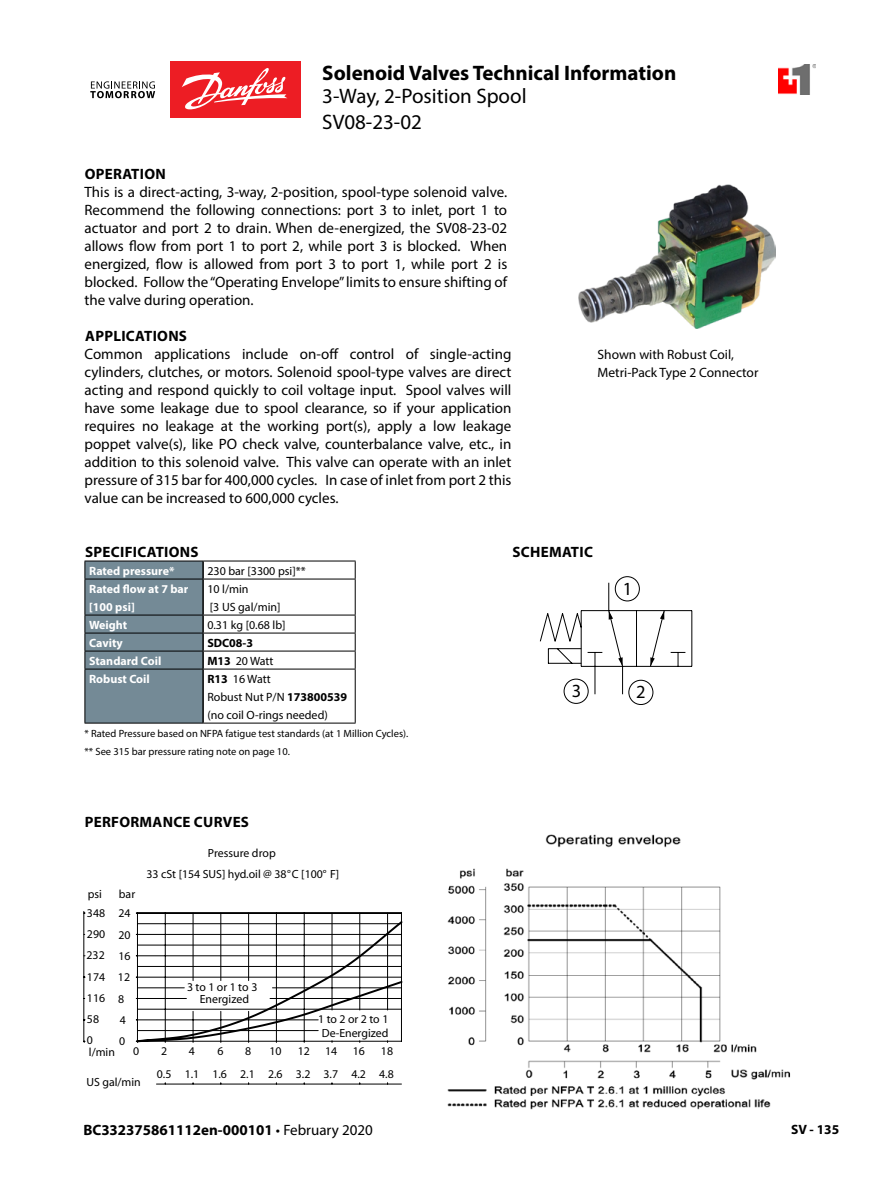
<style>
.page{position:relative;width:893px;height:1191px;background:#fff}
.page>*{position:absolute;margin:0;border:0;box-sizing:border-box;transform-origin:0 0}
.t1{font:700 21px "Myriad Pro";color:#000}
.t2{font:21px/25.5px "Myriad Pro";color:#000}
.t3{font:18.6px "Myriad Ringers";color:#000}
.t4{font:15px/18px "Myriad Pro";color:#000;text-align:justify}
.t5{font:700 15px "Myriad Pro";letter-spacing:.02em;color:#000}
.t6{font:700 15px "Myriad Pro";color:#000}
.t7{font:13.5px/18px "Myriad Pro";color:#000}
.t8{font:700 13.5px "Myriad Pro";color:#000}
.t9{font:12px/18px "Myriad Pro";color:#000}
.t10{font:700 12px/18px "Myriad Pro";color:#fff}
.t11{font:700 12px "Myriad Pro";color:#000}
.t12{font:11.85px/12.3px "Myriad";color:#000;text-align:center}
.t13{font:10.5px/18px "Myriad Pro";color:#000}
.s1{font-weight:700}
.s2{font-weight:400}
</style>
<div class="page">
<img style="left:779px;top:65px;width:37px;height:30px">
<div style="left:170px;top:61px;width:130px;height:57px;background:#ed1d24"></div>
<svg style="left:90px;top:81px;width:65px;height:17px"></svg>
<svg style="left:182px;top:68px;width:105px;height:42px"></svg>
<hr style="left:156px;top:1083px;width:245px;height:1px;background:#000">
<hr style="left:84px;top:911px;width:1px;height:130px;background:#000">
<hr style="left:401px;top:913px;width:1px;height:128px;background:#000">
<hr style="left:137px;top:913px;width:1px;height:128px;background:#000">
<hr style="left:304px;top:913px;width:1px;height:128px;background:#000">
<hr style="left:276px;top:913px;width:1px;height:128px;background:#000">
<hr style="left:165px;top:913px;width:1px;height:128px;background:#000">
<hr style="left:137px;top:912px;width:264px;height:1px;background:#000">
<hr style="left:248px;top:913px;width:1px;height:67px;background:#000">
<hr style="left:221px;top:913px;width:1px;height:67px;background:#000">
<hr style="left:193px;top:913px;width:1px;height:67px;background:#000">
<hr style="left:387px;top:913px;width:1px;height:97px;background:#000">
<hr style="left:359px;top:913px;width:1px;height:97px;background:#000">
<svg style="left:135px;top:919px;width:267px;height:124px"></svg>
<hr style="left:332px;top:913px;width:1px;height:97px;background:#000">
<hr style="left:137px;top:1030px;width:181px;height:1px;background:#000">
<svg style="left:540px;top:576px;width:152px;height:129px"></svg>
<hr style="left:203px;top:560px;width:153px;height:1px;background:#000">
<svg style="left:355px;top:561px;width:1px;height:17px"></svg>
<hr style="left:203px;top:578px;width:153px;height:1px;background:#000">
<hr style="left:355px;top:579px;width:1px;height:35px;background:#000">
<hr style="left:203px;top:614px;width:153px;height:1px;background:#000">
<hr style="left:203px;top:632px;width:153px;height:1px;background:#000">
<hr style="left:203px;top:650px;width:153px;height:1px;background:#000">
<svg style="left:355px;top:615px;width:1px;height:53px"></svg>
<hr style="left:203px;top:668px;width:153px;height:1px;background:#000">
<hr style="left:355px;top:669px;width:1px;height:53px;background:#000">
<hr style="left:203px;top:722px;width:153px;height:1px;background:#000">
<hr style="left:85px;top:560px;width:118px;height:1px;background:#000">
<svg style="left:85px;top:561px;width:119px;height:162px;background:#6e838f"></svg>
<hr style="left:85px;top:668px;width:118px;height:1px;background:#000">
<hr style="left:85px;top:669px;width:1px;height:53px;background:#000">
<hr style="left:85px;top:722px;width:118px;height:1px;background:#000">
<img style="left:578px;top:184px;width:198px;height:144px">
<img style="left:447px;top:834px;width:344px;height:276px">
<h1 class="t1" style="left:322px;top:59px;width:356px">Solenoid Valves Technical Information</h1>
<p class="t5" style="left:85px;top:164px;width:83px">OPERATION</p>
<h1 class="t2" style="left:322px;top:83px;width:206px">3-Way, 2-Position Spool<br>SV08-23-02</h1>
<p class="t4" style="left:85px;top:182px;width:424px">This is a direct-acting, 3-way, 2-position, spool-type solenoid valve.<br>Recommend the following connections: port 3 to inlet, port 1 to actuator and port 2 to drain. When de-energized, the SV08-23-02 allows flow from port 1 to port 2, while port 3 is blocked. When energized, flow is allowed from port 3 to port 1, while port 2 is blocked. Follow the “Operating Envelope” limits to ensure shifting of the valve during operation.</p>
<p class="t5" style="left:85px;top:326px;width:103px">APPLICATIONS</p>
<p class="t4" style="left:85px;top:344px;width:428px">Common applications include on-off control of single-acting cylinders, clutches, or motors. Solenoid spool-type valves are direct acting and respond quickly to coil voltage input. Spool valves will have some leakage due to spool clearance, so if your application requires no leakage at the working port(s), apply a low leakage poppet valve(s), like PO check valve, counterbalance valve, etc., in addition to this solenoid valve. This valve can operate with an inlet pressure of 315 bar for 400,000 cycles. In case of inlet from port 2 this value can be increased to 600,000 cycles.</p>
<p class="t7" style="left:598px;top:345px;width:162px">Shown with Robust Coil,<br>Metri-Pack Type 2 Connector</p>
<p class="t5" style="left:85px;top:542px;width:115px">SPECIFICATIONS</p>
<p class="t5" style="left:513px;top:542px;width:82px">SCHEMATIC</p>
<p class="t10" style="left:89px;top:561px;width:87px">Rated pressure*</p>
<p class="t9" style="left:207px;top:561px;width:100px">230 bar [3300 psi]**</p>
<p class="t10" style="left:89px;top:579px;width:101px">Rated flow at 7 bar [100 psi]</p>
<p class="t9" style="left:207px;top:579px;width:75px">10 l/min<br>[3 US gal/min]</p>
<p class="t10" style="left:89px;top:615px;width:40px">Weight</p>
<p class="t9" style="left:207px;top:615px;width:80px">0.31 kg [0.68 lb]</p>
<p class="t10" style="left:89px;top:633px;width:35px">Cavity</p>
<p class="t11" style="left:207px;top:635px;width:47px">SDC08-3</p>
<p class="t10" style="left:89px;top:651px;width:74px">Standard Coil</p>
<p class="t9" style="left:207px;top:651px;width:68px"><span class="s1">M13</span> 20 Watt</p>
<p class="t10" style="left:89px;top:669px;width:62px">Robust Coil</p>
<p class="t9" style="left:207px;top:669px;width:141px"><span class="s1">R13</span> 16 Watt<br>Robust Nut P/N <span class="s1">173800539 </span>(no coil O-rings needed)</p>
<p class="t13" style="left:85px;top:724px;width:325px">* Rated Pressure based on NFPA fatigue test standards (at 1 Million Cycles). ** See 315 bar pressure rating note on page 10.</p>
<p class="t5" style="left:85px;top:812px;width:166px">PERFORMANCE CURVES</p>
<p class="t12" style="left:208px;top:847px;width:69px">Pressure drop</p>
<p class="t12" style="left:88px;top:889px;width:16px">psi</p>
<p class="t12" style="left:119px;top:889px;width:18px">bar</p>
<p class="t12" style="left:87px;top:907px;width:45px">348 24</p>
<p class="t12" style="left:87px;top:950px;width:20px">232</p>
<p class="t12" style="left:87px;top:928px;width:20px">290</p>
<p class="t12" style="left:118px;top:929px;width:14px">20</p>
<p class="t12" style="left:119px;top:950px;width:14px">16</p>
<p class="t12" style="left:87px;top:971px;width:20px">174</p>
<p class="t12" style="left:87px;top:993px;width:20px">116</p>
<p class="t12" style="left:118px;top:971px;width:14px">12</p>
<p class="t12" style="left:118px;top:993px;width:8px">8</p>
<p class="t12" style="left:87px;top:1013px;width:14px">58</p>
<p class="t12" style="left:120px;top:1014px;width:8px">4</p>
<p class="t12" style="left:87px;top:1034px;width:8px">0</p>
<p class="t12" style="left:119px;top:1035px;width:8px">0</p>
<p class="t12" style="left:147px;top:868px;width:194px">33 cSt [154 SUS] hyd.oil @ 38°C [100° F]</p>
<p class="t12" style="left:187px;top:981px;width:72px">3 to 1 or 1 to 3<br>Energized</p>
<p class="t12" style="left:318px;top:1012px;width:72px;line-height:14.2px">1 to 2 or 2 to 1<br>De-Energized</p>
<p class="t12" style="left:89px;top:1046px;width:28px">l/min</p>
<p class="t12" style="left:133px;top:1045px;width:8px">0</p>
<p class="t12" style="left:86px;top:1076px;width:56px">US gal/min</p>
<p class="t12" style="left:217px;top:1045px;width:8px">6</p>
<p class="t12" style="left:298px;top:1045px;width:14px">12</p>
<p class="t12" style="left:161px;top:1045px;width:8px">2</p>
<p class="t12" style="left:189px;top:1045px;width:8px">4</p>
<p class="t12" style="left:245px;top:1045px;width:8px">8</p>
<p class="t12" style="left:269px;top:1045px;width:14px">10</p>
<p class="t12" style="left:325px;top:1045px;width:14px">14</p>
<p class="t12" style="left:185px;top:1040px;width:211px;line-height:22.4px;text-align:left;text-indent:168px">16<br>1.1 1.6 2.1 2.6 3.2 3.7 4.2 4.8</p>
<p class="t12" style="left:381px;top:1045px;width:14px">18</p>
<p class="t12" style="left:157px;top:1068px;width:16px">0.5</p>
<p class="t6" style="left:83px;top:1120px;width:291px">BC332375861112en-000101 <span class="s2">• February 2020</span></p>
<p class="t3" style="left:623px;top:577px;width:11px">1</p>
<p class="t3" style="left:572px;top:679px;width:11px">3</p>
<p class="t3" style="left:636px;top:681px;width:11px">2</p>
<p class="t8" style="left:791px;top:1120px;width:50px">SV - 135</p>
</div>
